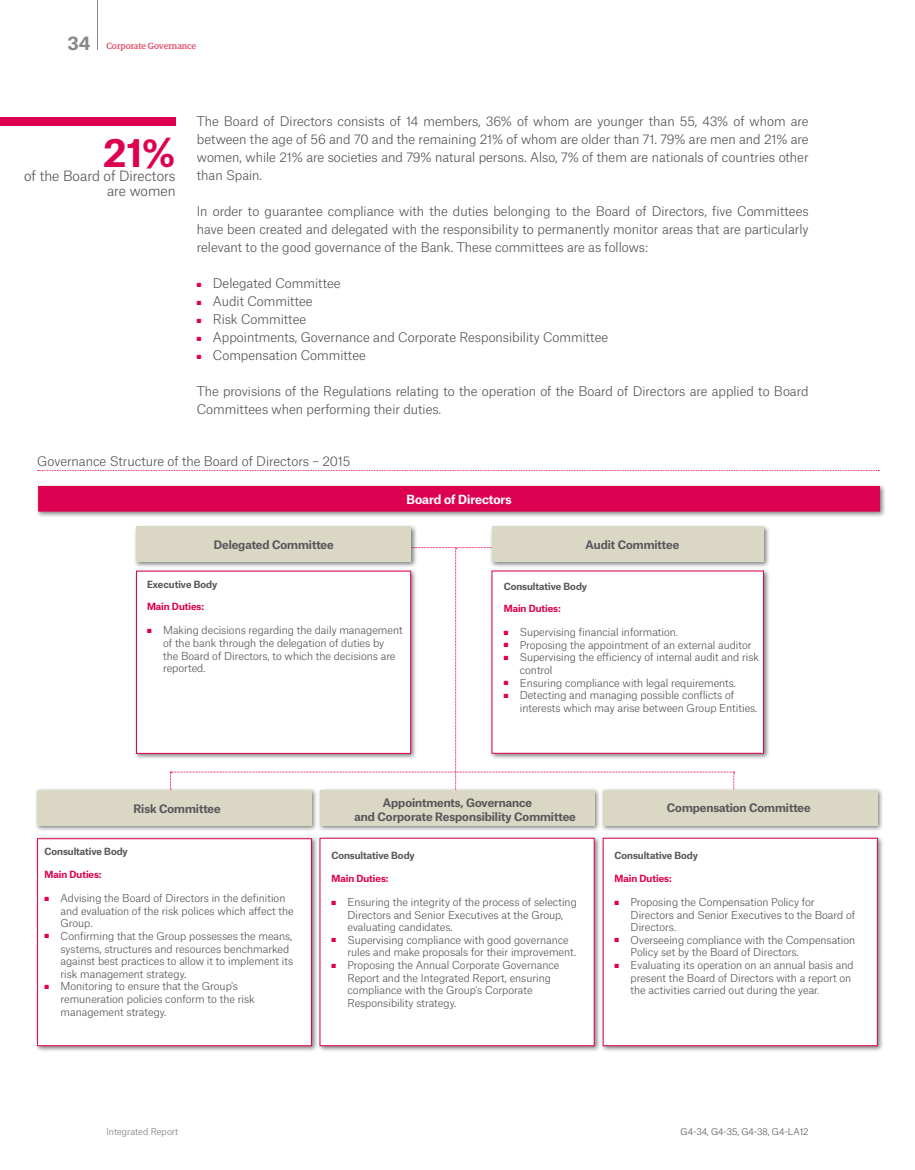
<style>
.page{position:relative;width:915px;height:1170px;background:#fff}
.page>*{position:absolute;margin:0;border:0;box-sizing:border-box;transform-origin:0 0}
.t1{font:700 37.5px "Popular Sans";color:#de0050}
.t2{font:300 13.65px "Popular Sans";color:#58585a}
.t3{font:300 12.75px/18px "Popular Sans";color:#58585a;text-align:justify}
.t4{font:700 12px "Popular Sans";letter-spacing:-.005em;color:#fff}
.t5{font:700 11.25px/13.5px "Popular Sans";color:#58585a}
.t6{font:300 10.5px/12.6px "Popular Sans";color:#58585a}
.t7{font:700 9.45px "Popular Sans";color:#58585a}
.t8{font:700 9.45px "Popular Sans";color:#de0050}
.t9{font:300 9px "Popular Sans";color:#58585a}
.t10{font:500 9px "Popular Serif";color:#e4516b}
.t11{font:300 9px "Popular Sans";color:#7e7f81}
.s1{font-family:"Popular Sans";font-weight:700;font-size:18px;color:#87888a}
.s2{color:#de0050}
</style>
<div class="page">
<hr style="left:97px;top:0;width:1px;height:50px;background:#87888a">
<div style="left:317px;top:835px;width:284px;height:217px;background:#000;opacity:.5"></div>
<div style="left:319px;top:837px;width:275px;height:208px;background:#fff"></div>
<div style="left:599px;top:835px;width:284px;height:217px;background:#000;opacity:.5"></div>
<div style="left:602px;top:837px;width:275px;height:208px;background:#fff"></div>
<div style="left:35px;top:835px;width:283px;height:217px;background:#000;opacity:.5"></div>
<div style="left:37px;top:838px;width:274px;height:207px;background:#fff;border:1px solid #de0050"></div>
<svg style="left:38px;top:470px;width:841px;height:1px"></svg>
<div style="left:35px;top:483px;width:850px;height:35px;background:#000;opacity:.5"></div>
<div style="left:38px;top:486px;width:841px;height:25px;background:#de0050"></div>
<div style="left:136px;top:570px;width:275px;height:183px;background:#fff;border:1px solid #de0050"></div>
<div style="left:134px;top:524px;width:283px;height:44px;background:#000;opacity:.5"></div>
<div style="left:136px;top:527px;width:275px;height:35px;background:#dad7c5"></div>
<div style="left:317px;top:787px;width:283px;height:45px;background:#000;opacity:.5"></div>
<div style="left:320px;top:790px;width:274px;height:35px;background:#dad7c5"></div>
<div style="left:599px;top:787px;width:284px;height:45px;background:#000;opacity:.5"></div>
<div style="left:602px;top:790px;width:275px;height:35px;background:#dad7c5"></div>
<div style="left:489px;top:524px;width:280px;height:44px;background:#000;opacity:.5"></div>
<div style="left:492px;top:527px;width:271px;height:35px;background:#dad7c5"></div>
<div style="left:488px;top:567px;width:282px;height:193px;background:#000;opacity:.5"></div>
<div style="left:491px;top:570px;width:272px;height:183px;background:#fff"></div>
<div style="left:34px;top:787px;width:284px;height:45px;background:#000;opacity:.5"></div>
<div style="left:37px;top:790px;width:274px;height:35px;background:#dad7c5"></div>
<div style="left:0;top:117px;width:175px;height:9px;background:#de0050"></div>
<svg style="left:170px;top:547px;width:564px;height:251px"></svg>
<p class="t10" style="left:67px;top:40px;width:130px"><span class="s1">34</span> Corporate Governance</p>
<p class="t3" style="left:197px;top:111px;width:613px">The Board of D irectors consists of 14 members, 36% of whom are younger than 55, 43% of whom are between the age of 56 and 70 and the remaining 21% of whom are older than 71. 79% are men and 21% are women, while 21% are societies and 79% natural persons. Also, 7% of them are nationals of countries other than Spain.</p>
<p class="t3" style="left:197px;top:201px;width:613px">I n order to guarantee compliance with the duties belonging to the Board of D irectors, five Committees have been created and delegated with the responsibility to permanently monitor areas that are particularly relevant to the good governance of the Bank. These committees are as follows:</p>
<p class="t3" style="left:197px;top:273px;width:145px"><span class="s2">■</span> Delegated Committee</p>
<p class="t3" style="left:197px;top:291px;width:117px"><span class="s2">■</span> Audit Committee</p>
<p class="t3" style="left:197px;top:309px;width:111px"><span class="s2">■</span> Risk Committee</p>
<p class="t3" style="left:197px;top:327px;width:413px"><span class="s2">■</span> Appointments, Governance and Corporate Responsibility Committee</p>
<p class="t3" style="left:197px;top:345px;width:170px"><span class="s2">■</span> Compensation Committee</p>
<p class="t3" style="left:197px;top:381px;width:613px">The provisions of the Regulations relating to the operation of the Board of D irectors are applied to Board<br>Committees when performing their duties.</p>
<p class="t3" style="left:37px;top:450px;width:314px">Governance Structure of the Board of D irectors – 2015</p>
<p class="t4" style="left:406px;top:489px;width:107px">Board of Directors</p>
<h1 class="t1" style="left:103px;top:122px;width:74px">21%</h1>
<h2 class="t2" style="left:107px;top:180px;width:70px">are women</h2>
<h2 class="t2" style="left:24px;top:165px;width:153px">of the Board of D irectors</h2>
<p class="t5" style="left:214px;top:537px;width:121px">Delegated Committee</p>
<p class="t7" style="left:147px;top:576px;width:72px">Executive Body</p>
<p class="t8" style="left:147px;top:599px;width:59px">Main Duties:</p>
<p class="t6" style="left:163px;top:623px;width:241px;text-indent:-16px"><span class="s2">■</span> Making decisions regarding the daily management of the bank through the delegation of duties by<br>the Board of Directors, to which the decisions are reported.</p>
<p class="t5" style="left:585px;top:537px;width:95px">Audit Committee</p>
<p class="t7" style="left:503px;top:578px;width:85px">Consultative Body</p>
<p class="t8" style="left:503px;top:601px;width:59px">Main Duties:</p>
<p class="t6" style="left:503px;top:625px;width:176px"><span class="s2">■</span> Supervising financial information.</p>
<p class="t6" style="left:503px;top:637px;width:249px"><span class="s2">■</span> Proposing the appointment of an external auditor</p>
<p class="t6" style="left:519px;top:650px;width:241px;text-indent:-16px"><span class="s2">■</span> Supervising the efficiency of internal audit and risk control</p>
<p class="t6" style="left:503px;top:675px;width:234px"><span class="s2">■</span> Ensuring compliance with legal requirements.</p>
<p class="t6" style="left:519px;top:688px;width:239px;text-indent:-16px"><span class="s2">■</span> Detecting and managing possible conflicts of interests which may arise between Group E ntities.</p>
<p class="t5" style="left:133px;top:800px;width:89px">Risk Committee</p>
<p class="t7" style="left:44px;top:844px;width:85px">Consultative Body</p>
<p class="t8" style="left:44px;top:866px;width:59px">Main Duties:</p>
<p class="t6" style="left:60px;top:890px;width:234px;text-indent:-16px"><span class="s2">■</span> Advising the Board of D irectors in the definition and evaluation of the risk polices which affect the<br>Group.</p>
<p class="t6" style="left:60px;top:928px;width:234px;text-indent:-16px"><span class="s2">■</span> Confirming that the Group possesses the means, systems, structures and resources benchmarked against best practices to allow it to implement its risk management strategy.</p>
<p class="t6" style="left:60px;top:978px;width:195px;text-indent:-16px"><span class="s2">■</span> Monitoring to ensure that the Group's remuneration policies conform to the risk management strategy.</p>
<p class="t5" style="left:354px;top:794px;width:223px;text-indent:28px">Appointments, Governance<br>and Corporate Responsibility Committee</p>
<p class="t5" style="left:666px;top:799px;width:145px">Compensation Committee</p>
<p class="t7" style="left:331px;top:848px;width:85px">Consultative Body</p>
<p class="t8" style="left:331px;top:870px;width:59px">Main Duties:</p>
<p class="t6" style="left:347px;top:894px;width:231px;text-indent:-16px"><span class="s2">■</span> E nsuring the integrity of the process of selecting<br>D irectors and Senior Executives at the Group, evaluating candidates.</p>
<p class="t6" style="left:347px;top:932px;width:230px;text-indent:-16px"><span class="s2">■</span> Supervising compliance with good governance rules and make proposals for their improvement.</p>
<p class="t6" style="left:347px;top:957px;width:213px;text-indent:-16px"><span class="s2">■</span> Proposing the Annual Corporate Governance Report and the I ntegrated Report, ensuring compliance with the Group's Corporate Responsibility strategy.</p>
<p class="t7" style="left:614px;top:848px;width:85px">Consultative Body</p>
<p class="t8" style="left:614px;top:870px;width:59px">Main Duties:</p>
<p class="t6" style="left:630px;top:894px;width:226px;text-indent:-16px"><span class="s2">■</span> Proposing the Compensation Policy for<br>D irectors and Senior Executives to the Board of<br>D irectors.</p>
<p class="t6" style="left:630px;top:932px;width:226px;text-indent:-16px"><span class="s2">■</span> Overseeing compliance with the Compensation<br>Policy set by the Board of D irectors.</p>
<p class="t6" style="left:630px;top:957px;width:224px;text-indent:-16px"><span class="s2">■</span> Evaluating its operation on an annual basis and present the Board of D irectors with a report on the activities carried out during the year.</p>
<p class="t11" style="left:106px;top:1124px;width:73px">Integrated Report</p>
<p class="t9" style="left:680px;top:1124px;width:129px">G4-34, G4-35, G4-38, G4-LA12</p>
</div>
